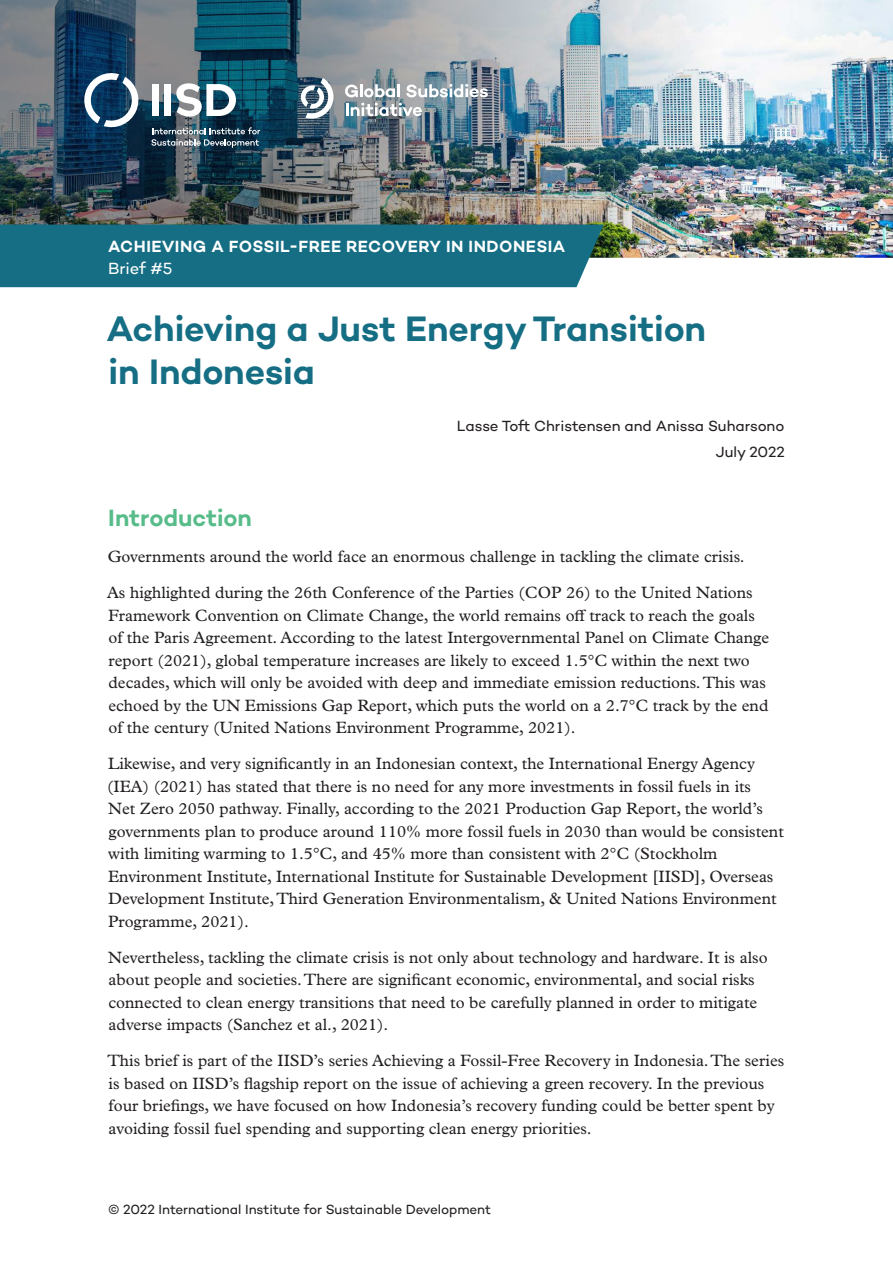
<style>
.page{position:relative;width:893px;height:1263px;background:#fff}
.page>*{position:absolute;margin:0;border:0;box-sizing:border-box;transform-origin:0 0}
.Cover-Title{font:600 36px/43.5px "Campton";letter-spacing:-.005em;color:#156e84}
.t1{font:600 24px "Campton";color:#57bc89}
.t2{font:16.5px/22.5px "Plantin MT Pro";color:#231f20}
.t3{font:600 16.5px "Campton";letter-spacing:.03em;color:#fff}
.t4{font:16.5px "Campton";letter-spacing:-.01em;color:#fff}
.Authors_Date{font:15px "Campton";letter-spacing:-.005em;color:#231f20}
.t5{font:13.5px "Campton";letter-spacing:-.005em;color:#231f20}
</style>
<div class="page">
<img style="left:0;top:0;width:893px;height:258px">
<div style="left:0;top:225px;width:604px;height:62px;background:#156e84"></div>
<svg style="left:345px;top:84px;width:55px;height:13px"></svg>
<svg style="left:406px;top:84px;width:82px;height:13px"></svg>
<svg style="left:346px;top:103px;width:76px;height:13px"></svg>
<svg style="left:301px;top:78px;width:35px;height:43px"></svg>
<svg style="left:81px;top:70px;width:61px;height:60px"></svg>
<svg style="left:151px;top:127px;width:109px;height:21px"></svg>
<div style="left:152px;top:84px;width:7px;height:32px;background:#fff"></div>
<div style="left:164px;top:84px;width:7px;height:32px;background:#fff"></div>
<svg style="left:176px;top:83px;width:60px;height:34px"></svg>
<p class="t3" style="left:108px;top:236px;width:459px">ACHIEVING A FOSSIL-FREE RECOVERY IN INDONESIA</p>
<p class="t4" style="left:108px;top:258px;width:66px">Brief #5</p>
<p class="Cover-Title" style="left:107px;top:306px;width:601px">Achieving a Just Energy Transition in Indonesia</p>
<p class="Authors_Date" style="left:457px;top:416px;width:329px">Lasse Toft Christensen and Anissa Suharsono</p>
<p class="Authors_Date" style="left:716px;top:442px;width:70px">July 2022</p>
<h1 class="t1" style="left:108px;top:503px;width:145px">Introduction</h1>
<p class="t2" style="left:108px;top:545px;width:638px">Governments around the world face an enormous challenge in tackling the climate crisis.</p>
<p class="t2" style="left:107px;top:581px;width:664px">As highlighted during the 26th Conference of the Parties (COP 26) to the United Nations Framework Convention on Climate Change, the world remains off track to reach the goals of the Paris Agreement. According to the latest Intergovernmental Panel on Climate Change report (2021), global temperature increases are likely to exceed 1.5°C within the next two decades, which will only be avoided with deep and immediate emission reductions. This was echoed by the UN Emissions Gap Report, which puts the world on a 2.7°C track by the end of the century (United Nations Environment Programme, 2021).</p>
<p class="t2" style="left:107px;top:752px;width:678px">Likewise, and very significantly in an Indonesian context, the International Energy Agency (IEA) (2021) has stated that there is no need for any more investments in fossil fuels in its<br>Net Zero 2050 pathway. Finally, according to the 2021 Production Gap Report, the world’s governments plan to produce around 110% more fossil fuels in 2030 than would be consistent with limiting warming to 1.5°C, and 45% more than consistent with 2°C (Stockholm Environment Institute, International Institute for Sustainable Development [IISD], Overseas Development Institute, Third Generation Environmentalism, &amp; United Nations Environment Programme, 2021).</p>
<p class="t2" style="left:108px;top:946px;width:661px">Nevertheless, tackling the climate crisis is not only about technology and hardware. It is also about people and societies. There are significant economic, environmental, and social risks connected to clean energy transitions that need to be carefully planned in order to mitigate adverse impacts (Sanchez et al., 2021).</p>
<p class="t2" style="left:107px;top:1049px;width:678px">This brief is part of the IISD’s series Achieving a Fossil-Free Recovery in Indonesia. The series is based on IISD’s flagship report on the issue of achieving a green recovery. In the previous four briefings, we have focused on how Indonesia’s recovery funding could be better spent by avoiding fossil fuel spending and supporting clean energy priorities.</p>
<p class="t5" style="left:108px;top:1201px;width:385px">© 2022 International Institute for Sustainable Development</p>
</div>
